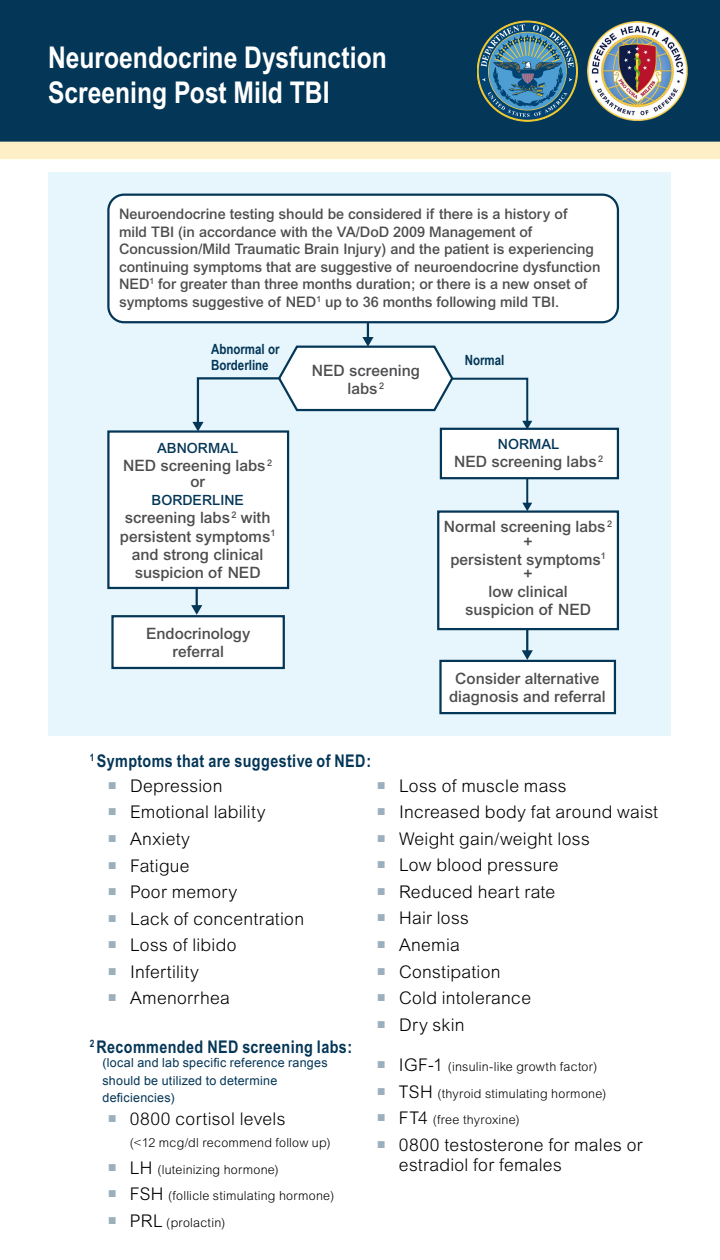
<style>
.page{position:relative;width:720px;height:1260px;background:#fff}
.page>*{position:absolute;margin:0;border:0;box-sizing:border-box;transform-origin:0 0}
.t1{font:700 30px/35px "Arial Narrow";color:#fff}
.t2{font:300 17.5px/20px "Arial MT Std";letter-spacing:.015em;color:#000}
.t3{font:700 17.5px "Arial Narrow";letter-spacing:.02em;color:#043657}
.t4{font:500 15.75px/18px "Arial";color:#4d4d4f;text-align:center}
.t5{font:500 14.5px/17.5px "Arial";color:#4d4d4f}
.t6{font:700 14px/16px "Arial Narrow";color:#043657}
.t7{font:500 14px "Arial";color:#043657}
.t8{font:300 12.5px "Arial MT Std";letter-spacing:.02em;color:#000}
.t9{font:12.5px/17.5px "Arial";letter-spacing:.02em;color:#043657}
.s1{color:#9bafbc}
.s2{font-size:17.5px}
</style>
<div class="page">
<div style="left:48px;top:173px;width:623px;height:563px;background:#e6f6fc"></div>
<div style="left:108px;top:432px;width:180px;height:156px;background:#fff"></div>
<div style="left:107px;top:430px;width:182px;height:159px;border:2px solid #043657"></div>
<hr style="left:526px;top:629px;width:2px;height:23px;background:#043657">
<div style="left:438px;top:512px;width:180px;height:117px;background:#fff"></div>
<div style="left:437px;top:510px;width:182px;height:120px;border:2px solid #043657"></div>
<div style="left:441px;top:661px;width:174px;height:52px;background:#fff"></div>
<div style="left:439px;top:660px;width:177px;height:54px;border:2px solid #043657"></div>
<div style="left:113px;top:616px;width:171px;height:52px;background:#fff"></div>
<div style="left:111px;top:615px;width:174px;height:54px;border:2px solid #043657"></div>
<hr style="left:526px;top:478px;width:2px;height:26px;background:#043657">
<svg style="left:522px;top:503px;width:10px;height:8px"></svg>
<div style="left:108px;top:195px;width:510px;height:127px;background:#fff;border-radius:16px"></div>
<div style="left:107px;top:194px;width:512px;height:129px;border:2px solid #043657;border-radius:16px"></div>
<div style="left:441px;top:429px;width:177px;height:49px;background:#fff"></div>
<div style="left:440px;top:428px;width:179px;height:51px;border:2px solid #043657"></div>
<svg style="left:192px;top:322px;width:340px;height:110px"></svg>
<svg style="left:191px;top:588px;width:11px;height:27px"></svg>
<svg style="left:522px;top:650px;width:11px;height:10px"></svg>
<div style="left:0;top:0;width:720px;height:144px;background:#043657"></div>
<div style="left:0;top:142px;width:720px;height:17px;background:#ffefc6"></div>
<svg style="left:481px;top:24px;width:93px;height:93px;background:#3f748d"></svg>
<img style="left:587px;top:21px;width:101px;height:100px">
<h1 class="t1" style="left:48px;top:40px;width:340px">Neuroendocrine Dysfunction<br>Screening Post Mild TBI</h1>
<p class="t5" style="left:119px;top:205px;width:483px">Neuroendocrine testing should be considered if there is a history of<br>mild TBI (in accordance with the VA/DoD 2009 Management of Concussion/Mild Traumatic Brain Injury) and the patient is experiencing continuing symptoms that are suggestive of neuroendocrine dysfunction NED<sup>1</sup> for greater than three months duration; or there is a new onset of symptoms suggestive of NED<sup>1</sup> up to 36 months following mild TBI.</p>
<p class="t6" style="left:211px;top:340px;width:70px">Abnormal or<br>Borderline</p>
<p class="t7" style="left:157px;top:440px;width:83px">ABNORMAL</p>
<p class="t4" style="left:123px;top:458px;width:151px;line-height:16px">NED screening labs <sup>2 </sup>or</p>
<p class="t7" style="left:151px;top:492px;width:94px">BORDERLINE</p>
<p class="t4" style="left:120px;top:509px;width:157px">screening labs <sup>2</sup> with persistent symptoms<sup>1 </sup>and strong clinical suspicion of NED</p>
<p class="t4" style="left:146px;top:625px;width:106px">Endocrinology referral</p>
<p class="t4" style="left:312px;top:362px;width:110px">NED screening labs <sup>2</sup></p>
<p class="t6" style="left:465px;top:352px;width:41px">Normal</p>
<p class="t7" style="left:498px;top:436px;width:63px">NORMAL</p>
<p class="t4" style="left:454px;top:452px;width:151px">NED screening labs <sup>2</sup></p>
<p class="t4" style="left:444px;top:520px;width:170px;line-height:14px">Normal screening labs <sup>2 </sup>+</p>
<p class="t4" style="left:450px;top:552px;width:157px;line-height:14px">persistent symptoms<sup>1 </sup>+</p>
<p class="t4" style="left:465px;top:582px;width:128px">low clinical suspicion of NED</p>
<p class="t4" style="left:449px;top:669px;width:158px">Consider alternative diagnosis and referral</p>
<h2 class="t3" style="left:90px;top:750px;width:283px"><sup>1</sup> Symptoms that are suggestive of NED:</h2>
<p class="t2" style="left:108px;top:776px;width:116px"><span class="s1">○</span> Depression</p>
<p class="t2" style="left:108px;top:802px;width:159px"><span class="s1">○</span> Emotional lability</p>
<p class="t2" style="left:108px;top:829px;width:84px"><span class="s1">○</span> Anxiety</p>
<p class="t2" style="left:108px;top:855px;width:84px"><span class="s1">○</span> Fatigue</p>
<p class="t2" style="left:108px;top:882px;width:131px"><span class="s1">○</span> Poor memory</p>
<p class="t2" style="left:108px;top:908px;width:198px"><span class="s1">○</span> Lack of concentration</p>
<p class="t2" style="left:108px;top:935px;width:130px"><span class="s1">○</span> Loss of libido</p>
<p class="t2" style="left:108px;top:962px;width:93px"><span class="s1">○</span> Infertility</p>
<p class="t2" style="left:108px;top:988px;width:124px"><span class="s1">○</span> Amenorrhea</p>
<h2 class="t3" style="left:90px;top:1036px;width:264px"><sup>2</sup> Recommended NED screening labs:</h2>
<p class="t9" style="left:103px;top:1054px;width:227px">(local and lab specific reference ranges should be utilized to determine deficiencies)</p>
<p class="t2" style="left:107px;top:1109px;width:180px"><span class="s1">○</span> 0800 cortisol levels</p>
<p class="t8" style="left:130px;top:1136px;width:202px">(&lt;12 mcg/dl recommend follow up)</p>
<p class="t8" style="left:107px;top:1162px;width:173px"><span class="s1">○</span> <span class="s2">LH</span> (luteinizing hormone)</p>
<p class="t8" style="left:107px;top:1189px;width:228px"><span class="s1">○</span> <span class="s2">FSH</span> (follicle stimulating hormone)</p>
<p class="t8" style="left:107px;top:1215px;width:119px"><span class="s1">○</span> <span class="s2">PRL</span> (prolactin)</p>
<p class="t2" style="left:377px;top:776px;width:192px"><span class="s1">○</span> Loss of muscle mass</p>
<p class="t2" style="left:377px;top:802px;width:283px"><span class="s1">○</span> Increased body fat around waist</p>
<p class="t2" style="left:377px;top:829px;width:215px"><span class="s1">○</span> Weight gain/weight loss</p>
<p class="t2" style="left:377px;top:855px;width:183px"><span class="s1">○</span> Low blood pressure</p>
<p class="t2" style="left:377px;top:882px;width:180px"><span class="s1">○</span> Reduced heart rate</p>
<p class="t2" style="left:377px;top:908px;width:94px"><span class="s1">○</span> Hair loss</p>
<p class="t2" style="left:377px;top:935px;width:85px"><span class="s1">○</span> Anemia</p>
<p class="t2" style="left:377px;top:961px;width:125px"><span class="s1">○</span> Constipation</p>
<p class="t2" style="left:377px;top:988px;width:156px"><span class="s1">○</span> Cold intolerance</p>
<p class="t2" style="left:377px;top:1014px;width:89px"><span class="s1">○</span> Dry skin</p>
<p class="t8" style="left:376px;top:1060px;width:222px"><span class="s1">○</span> <span class="s2">IGF-1</span> (insulin-like growth factor)</p>
<p class="t8" style="left:376px;top:1086px;width:231px"><span class="s1">○</span> <span class="s2">TSH</span> (thyroid stimulating hormone)</p>
<p class="t8" style="left:376px;top:1113px;width:145px"><span class="s1">○</span> <span class="s2">FT4</span> (free thyroxine)</p>
<p class="t2" style="left:399px;top:1135px;width:245px;text-indent:-23px"><span class="s1">○</span> 0800 testosterone for males or estradiol for females</p>
</div>
